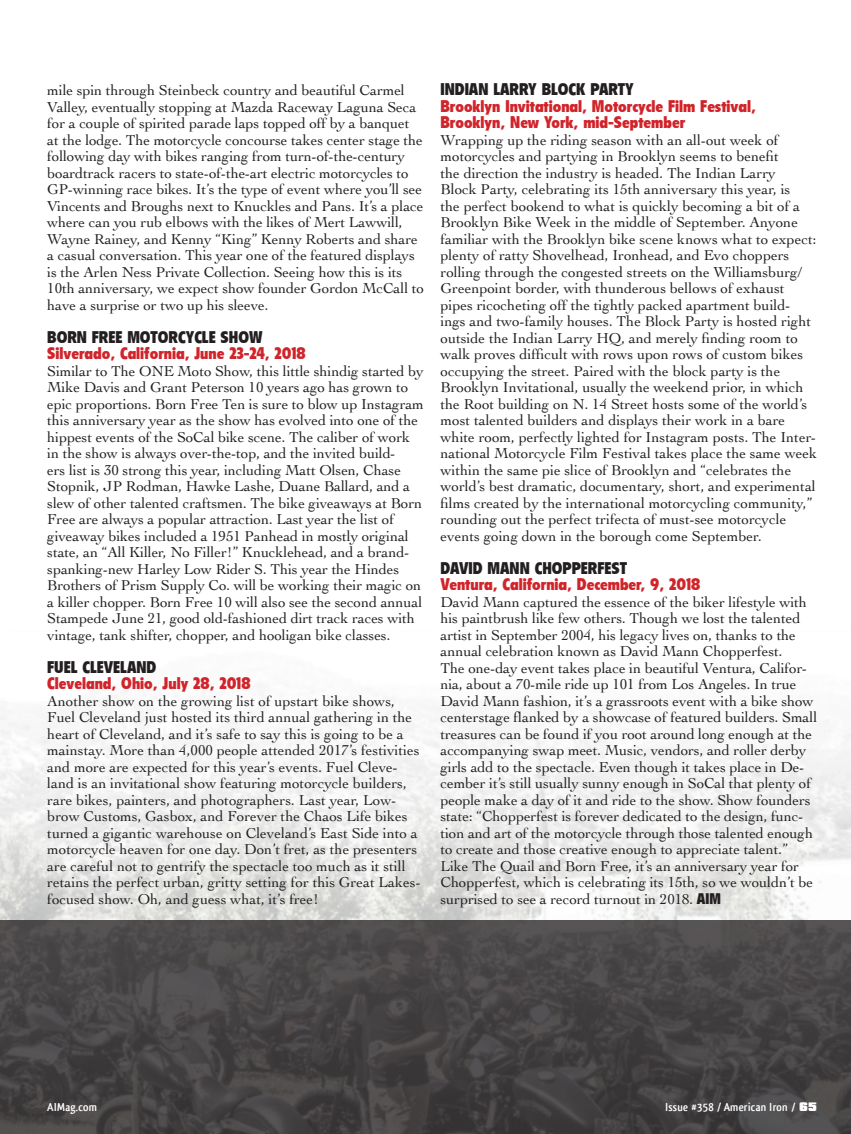
<style>
.page{position:relative;width:851px;height:1134px;background:#fff}
.page>*{position:absolute;margin:0;border:0;box-sizing:border-box;transform-origin:0 0}
.Subhead{font:900 condensed 16.5px/16.5px "Flyer";color:#d1232a}
.Subhead-2{font:900 condensed 16.5px "Flyer";color:#231f20}
.t1{font:15px/16.5px "Cochin";letter-spacing:-.005em;color:#231f20}
.Footers{font:700 12px "Qlassik";letter-spacing:.02em;color:#fff}
.s1{font-family:"Flyer";font-weight:900;font-stretch:condensed}
.s2{font-family:"Republica Minor";font-weight:400;font-size:10.5px}
</style>
<div class="page">
<img style="left:0;top:695px;width:850px;height:225px">
<svg style="left:0;top:920px;width:850px;height:214px;background:#484546"></svg>
<p class="t1" style="left:47px;top:81px;width:378px">mile spin through Steinbeck country and beautiful Carmel Valley, eventually stopping at Mazda Raceway Laguna Seca for a couple of spirited parade laps topped off by a banquet at the lodge. The motorcycle concourse takes center stage the following day with bikes ranging from turn-of-the-century boardtrack racers to state-of-the-art electric motorcycles to GP-winning race bikes. It’s the type of event where you’ll see Vincents and Broughs next to Knuckles and Pans. It’s a place where can you rub elbows with the likes of Mert Lawwill, Wayne Rainey, and Kenny “King” Kenny Roberts and share a casual conversation. This year one of the featured displays is the Arlen Ness Private Collection. Seeing how this is its 10th anniversary, we expect show founder Gordon McCall to have a surprise or two up his sleeve.</p>
<p class="Subhead-2" style="left:47px;top:327px;width:217px">BORN FREE MOTORCYCLE SHOW</p>
<p class="Subhead" style="left:47px;top:345px;width:260px">Silverado, California, June 23-24, 2018</p>
<p class="t1" style="left:47px;top:362px;width:378px">Similar to The ONE Moto Show, this little shindig started by Mike Davis and Grant Peterson 10 years ago has grown to epic proportions. Born Free Ten is sure to blow up Instagram this anniversary year as the show has evolved into one of the hippest events of the SoCal bike scene. The caliber of work in the show is always over-the-top, and the invited build-<br>ers list is 30 strong this year, including Matt Olsen, Chase Stopnik, JP Rodman, Hawke Lashe, Duane Ballard, and a slew of other talented craftsmen. The bike giveaways at Born Free are always a popular attraction. Last year the list of giveaway bikes included a 1951 Panhead in mostly original state, an “All Killer, No Filler!” Knucklehead, and a brand&shy;spanking-new Harley Low Rider S. This year the Hindes Brothers of Prism Supply Co. will be working their magic on a killer chopper. Born Free 10 will also see the second annual Stampede June 21, good old-fashioned dirt track races with vintage, tank shifter, chopper, and hooligan bike classes.</p>
<p class="Subhead-2" style="left:47px;top:657px;width:111px">FUEL CLEVELAND</p>
<p class="Subhead" style="left:47px;top:675px;width:205px">Cleveland, Ohio, July 28, 2018</p>
<p class="t1" style="left:47px;top:692px;width:375px">Another show on the growing list of upstart bike shows, Fuel Cleveland just hosted its third annual gathering in the heart of Cleveland, and it’s safe to say this is going to be a mainstay. More than 4,000 people attended 2017’s festivities and more are expected for this year’s events. Fuel Cleve&shy;land is an invitational show featuring motorcycle builders, rare bikes, painters, and photographers. Last year, Low&shy;brow Customs, Gasbox, and Forever the Chaos Life bikes turned a gigantic warehouse on Cleveland’s East Side into a motorcycle heaven for one day. Don’t fret, as the presenters are careful not to gentrify the spectacle too much as it still retains the perfect urban, gritty setting for this Great Lakes&shy;focused show. Oh, and guess what, it’s free!</p>
<p class="Subhead-2" style="left:440px;top:80px;width:194px">INDIAN LARRY BLOCK PARTY</p>
<p class="Subhead" style="left:440px;top:98px;width:317px">Brooklyn Invitational, Motorcycle Film Festival,<br>Brooklyn, New York, mid-September</p>
<p class="t1" style="left:440px;top:131px;width:378px">Wrapping up the riding season with an all-out week of motorcycles and partying in Brooklyn seems to benefit<br>the direction the industry is headed. The Indian Larry<br>Block Party, celebrating its 15th anniversary this year, is<br>the perfect bookend to what is quickly becoming a bit of a Brooklyn Bike Week in the middle of September. Anyone familiar with the Brooklyn bike scene knows what to expect: plenty of ratty Shovelhead, Ironhead, and Evo choppers rolling through the congested streets on the Williamsburg/ Greenpoint border, with thunderous bellows of exhaust pipes ricocheting off the tightly packed apartment build&shy;ings and two-family houses. The Block Party is hosted right outside the Indian Larry HQ, and merely finding room to walk proves difficult with rows upon rows of custom bikes occupying the street. Paired with the block party is the Brooklyn Invitational, usually the weekend prior, in which the Root building on N. 14 Street hosts some of the world’s most talented builders and displays their work in a bare white room, perfectly lighted for Instagram posts. The Inter&shy;national Motorcycle Film Festival takes place the same week within the same pie slice of Brooklyn and “celebrates the world’s best dramatic, documentary, short, and experimental films created by the international motorcycling community,” rounding out the perfect trifecta of must-see motorcycle events going down in the borough come September.</p>
<p class="Subhead-2" style="left:440px;top:558px;width:188px">DAVID MANN CHOPPERFEST</p>
<p class="Subhead" style="left:440px;top:576px;width:261px">Ventura, California, December, 9, 2018</p>
<p class="t1" style="left:440px;top:593px;width:378px">David Mann captured the essence of the biker lifestyle with his paintbrush like few others. Though we lost the talented artist in September 2004, his legacy lives on, thanks to the annual celebration known as David Mann Chopperfest.<br>The one-day event takes place in beautiful Ventura, Califor&shy;nia, about a 70-mile ride up 101 from Los Angeles. In true David Mann fashion, it’s a grassroots event with a bike show centerstage flanked by a showcase of featured builders. Small treasures can be found if you root around long enough at the accompanying swap meet. Music, vendors, and roller derby girls add to the spectacle. Even though it takes place in De&shy;cember it’s still usually sunny enough in SoCal that plenty of people make a day of it and ride to the show. Show founders state: “Chopperfest is forever dedicated to the design, func&shy;tion and art of the motorcycle through those talented enough to create and those creative enough to appreciate talent.” Like The Quail and Born Free, it’s an anniversary year for Chopperfest, which is celebrating its 15th, so we wouldn’t be surprised to see a record turnout in 2018. <span class="s1">AIM</span></p>
<p class="Footers" style="left:47px;top:1100px;width:51px">AIMag.com</p>
<p class="Footers" style="left:665px;top:1100px;width:152px">Issue #358 / American Iron / <span class="s2">65</span></p>
</div>
